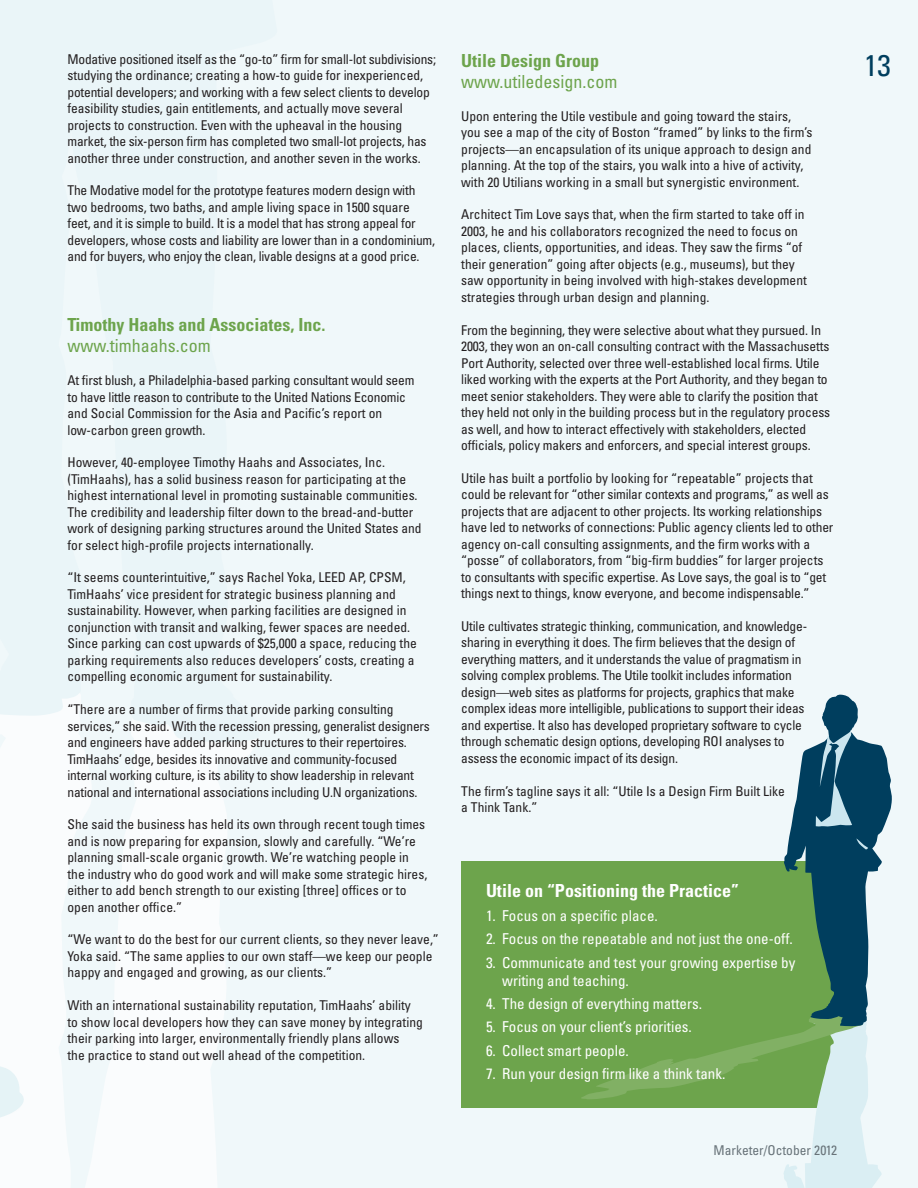
<style>
.page{position:relative;width:918px;height:1188px;background:#f0f8fa}
.page>*{position:absolute;margin:0;border:0;box-sizing:border-box;transform-origin:0 0}
.t1{font:condensed 30px "Univers LT Std";color:#003e5e}
.t2{font:700 condensed 18px "Univers LT Std";color:#6da44c}
.t3{font:condensed 18px "Univers LT Std";color:#6da44c}
.t4{font:700 condensed 18px "Univers LT Std";color:#fff}
.t5{font:condensed 15px/18px "Univers LT Std";color:#fff}
.t6{font:condensed 13.5px/16.5px "Univers LT Std";letter-spacing:-.005em;color:#231f20}
.t7{font:condensed 13.5px "Univers LT Std";color:#687379}
</style>
<div class="page">
<div style="left:461px;top:862px;width:376px;height:246px;background:#6da44c"></div>
<svg style="left:581px;top:694px;width:311px;height:494px"></svg>
<svg style="left:0;top:1067px;width:23px;height:50px"></svg>
<p class="t6" style="left:68px;top:51px;width:370px">Modative positioned itself as the “go-to” firm for small-lot subdivisions; studying the ordinance; creating a how-to guide for inexperienced, potential developers; and working with a few select clients to develop feasibility studies, gain entitlements, and actually move several projects to construction. Even with the upheaval in the housing market, the six-person firm has completed two small-lot projects, has another three under construction, and another seven in the works.</p>
<p class="t6" style="left:68px;top:182px;width:369px">The Modative model for the prototype features modern design with two bedrooms, two baths, and ample living space in 1500 square feet, and it is simple to build. It is a model that has strong appeal for developers, whose costs and liability are lower than in a condominium, and for buyers, who enjoy the clean, livable designs at a good price.</p>
<h2 class="t2" style="left:68px;top:314px;width:260px">Timothy Haahs and Associates, Inc.</h2>
<h2 class="t3" style="left:68px;top:335px;width:145px">www.timhaahs.com</h2>
<p class="t6" style="left:68px;top:372px;width:348px">At first blush, a Philadelphia-based parking consultant would seem to have little reason to contribute to the United Nations Economic and Social Commission for the Asia and Pacific’s report on low-carbon green growth.</p>
<p class="t6" style="left:68px;top:454px;width:356px">However, 40-employee Timothy Haahs and Associates, Inc. (TimHaahs), has a solid business reason for participating at the highest international level in promoting sustainable communities.<br>The credibility and leadership filter down to the bread-and-butter work of designing parking structures around the United States and for select high-profile projects internationally.</p>
<p class="t6" style="left:68px;top:569px;width:351px">“It seems counterintuitive,” says Rachel Yoka, LEED AP, CPSM, TimHaahs’ vice president for strategic business planning and sustainability. However, when parking facilities are designed in conjunction with transit and walking, fewer spaces are needed.<br>Since parking can cost upwards of $25,000 a space, reducing the parking requirements also reduces developers’ costs, creating a compelling economic argument for sustainability.</p>
<p class="t6" style="left:68px;top:701px;width:364px">“There are a number of firms that provide parking consulting services,” she said. With the recession pressing, generalist designers and engineers have added parking structures to their repertoires.<br>TimHaahs’ edge, besides its innovative and community-focused internal working culture, is its ability to show leadership in relevant national and international associations including U.N organizations.</p>
<p class="t6" style="left:68px;top:816px;width:361px">She said the business has held its own through recent tough times and is now preparing for expansion, slowly and carefully. “We’re planning small-scale organic growth. We’re watching people in the industry who do good work and will make some strategic hires, either to add bench strength to our existing [three] offices or to open another office.”</p>
<p class="t6" style="left:68px;top:931px;width:373px">“We want to do the best for our current clients, so they never leave,”<br>Yoka said. “The same applies to our own staff—we keep our people happy and engaged and growing, as our clients.”</p>
<p class="t6" style="left:68px;top:997px;width:357px">With an international sustainability reputation, TimHaahs’ ability to show local developers how they can save money by integrating their parking into larger, environmentally friendly plans allows<br>the practice to stand out well ahead of the competition.</p>
<h2 class="t2" style="left:461px;top:50px;width:139px">Utile Design Group</h2>
<h2 class="t3" style="left:461px;top:70px;width:158px">www.utiledesign.com</h2>
<p class="t6" style="left:461px;top:107px;width:353px">Upon entering the Utile vestibule and going toward the stairs, you see a map of the city of Boston “framed” by links to the firm’s projects—an encapsulation of its unique approach to design and planning. At the top of the stairs, you walk into a hive of activity, with 20 Utilians working in a small but synergistic environment.</p>
<p class="t6" style="left:461px;top:206px;width:347px">Architect Tim Love says that, when the firm started to take off in 2003, he and his collaborators recognized the need to focus on places, clients, opportunities, and ideas. They saw the firms “of their generation” going after objects (e.g., museums), but they saw opportunity in being involved with high-stakes development strategies through urban design and planning.</p>
<p class="t6" style="left:461px;top:321px;width:371px">From the beginning, they were selective about what they pursued. In 2003, they won an on-call consulting contract with the Massachusetts Port Authority, selected over three well-established local firms. Utile liked working with the experts at the Port Authority, and they began to meet senior stakeholders. They were able to clarify the position that they held not only in the building process but in the regulatory process as well, and how to interact effectively with stakeholders, elected officials, policy makers and enforcers, and special interest groups.</p>
<p class="t6" style="left:461px;top:470px;width:374px">Utile has built a portfolio by looking for “repeatable” projects that could be relevant for “other similar contexts and programs,” as well as projects that are adjacent to other projects. Its working relationships have led to networks of connections: Public agency clients led to other agency on-call consulting assignments, and the firm works with a “posse” of collaborators, from “big-firm buddies” for larger projects to consultants with specific expertise. As Love says, the goal is to “get things next to things, know everyone, and become indispensable.”</p>
<p class="t6" style="left:461px;top:618px;width:348px">Utile cultivates strategic thinking, communication, and knowledge&shy;sharing in everything it does. The firm believes that the design of everything matters, and it understands the value of pragmatism in solving complex problems. The Utile toolkit includes information design—web sites as platforms for projects, graphics that make complex ideas more intelligible, publications to support their ideas and expertise. It also has developed proprietary software to cycle through schematic design options, developing ROI analyses to assess the economic impact of its design.</p>
<p class="t6" style="left:461px;top:782px;width:325px">The firm’s tagline says it all: “Utile Is a Design Firm Built Like a Think Tank.”</p>
<h2 class="t4" style="left:486px;top:880px;width:255px">Utile on “Positioning the Practice”</h2>
<p class="t5" style="left:486px;top:906px;width:173px">1. Focus on a specific place.</p>
<p class="t5" style="left:486px;top:930px;width:308px">2. Focus on the repeatable and not just the one-off.</p>
<p class="t5" style="left:502px;top:953px;width:295px;text-indent:-16px">3. Communicate and test your growing expertise by writing and teaching.</p>
<p class="t5" style="left:486px;top:994px;width:218px">4. The design of everything matters.</p>
<p class="t5" style="left:486px;top:1018px;width:207px">5. Focus on your client’s priorities.</p>
<p class="t5" style="left:486px;top:1041px;width:144px">6. Collect smart people.</p>
<p class="t5" style="left:486px;top:1065px;width:241px">7. Run your design firm like a think tank.</p>
<p class="t7" style="left:714px;top:1141px;width:125px">Marketer/October 2012</p>
<h1 class="t1" style="left:864px;top:46px;width:28px">13</h1>
</div>
